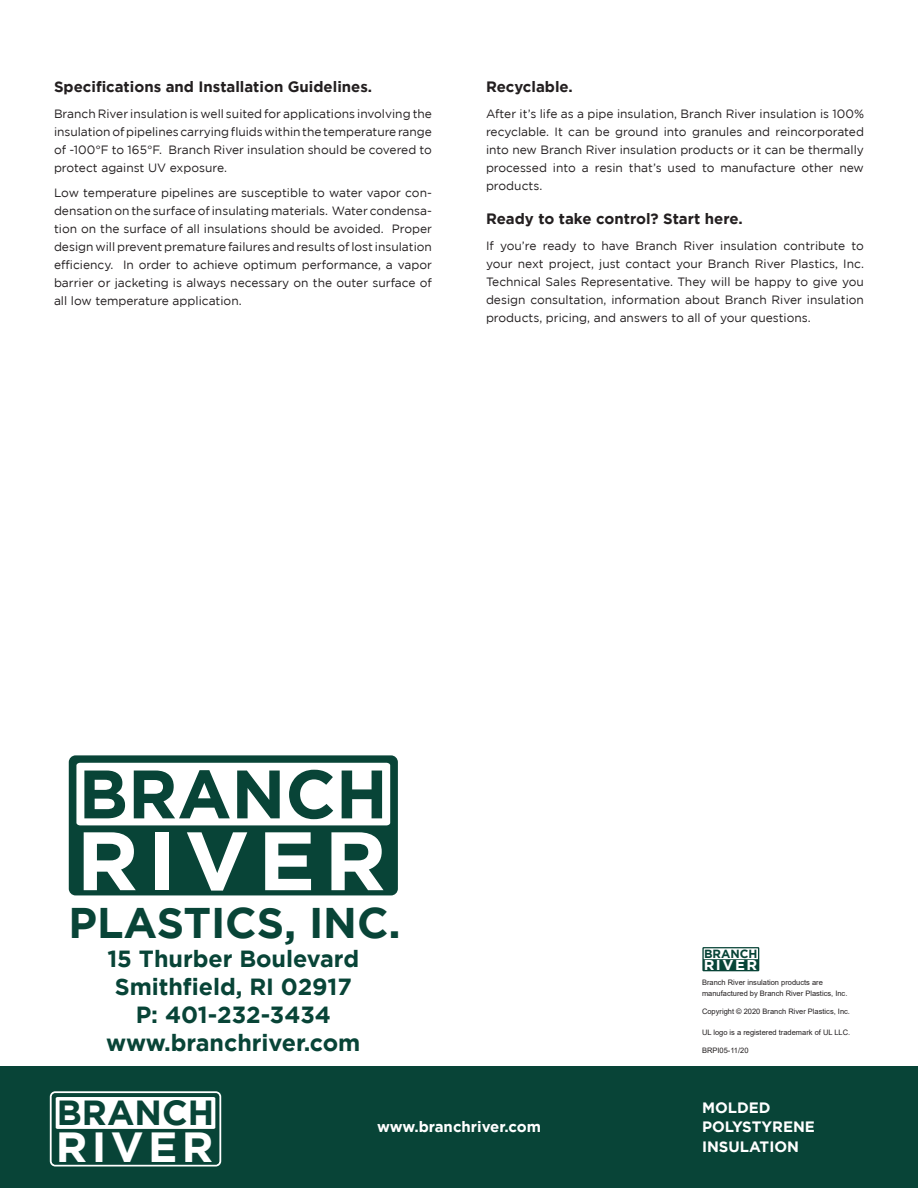
<style>
.page{position:relative;width:918px;height:1188px;background:#fff}
.page>*{position:absolute;margin:0;border:0;box-sizing:border-box;transform-origin:0 0}
.t1{font:700 82.65px "Gotham";letter-spacing:.1em;color:#fff;scale:1.04 1}
.t2{font:700 68.4px "Gotham";color:#084437}
.t3{font:700 42.75px "Gotham";color:#084437}
.t4{font:700 42px "Gotham";letter-spacing:.1em;color:#fff;scale:1.04 1}
.t5{font:700 34.8px "Gotham";color:#084437}
.t6{font:700 23.4px/28px "Gotham";color:#084437;text-align:center}
.Body_Text_Heading{font:700 15px "Gotham";color:#231f20}
.Control__Not_Comprom{font:700 15px/19.5px "Gotham";color:#fff}
.Body_Subhead{font:700 15px "Gotham";color:#fff}
.t7{font:700 14.25px "Gotham";letter-spacing:.1em;color:#fff;scale:1.04 1}
.Body_Text{font:12px/18px "Gotham";color:#231f20;text-align:justify}
.Body_Text_Justified{font:12px/18px "Gotham";color:#231f20;text-align:justify}
.t8{font:700 11.85px "Gotham";color:#084437}
.Legal_Jargin_on_Back{font:7.5px/10.5px "Arial";color:#231f20}
</style>
<div class="page">
<div style="left:0;top:1066px;width:918px;height:122px;background:#084437"></div>
<svg style="left:50px;top:1091px;width:171px;height:76px"></svg>
<svg style="left:703px;top:947px;width:57px;height:25px"></svg>
<div style="left:702px;top:947px;width:57px;height:24px;background:#084437"></div>
<div style="left:704px;top:948px;width:54px;height:11px;background:#fff"></div>
<div style="left:69px;top:755px;width:329px;height:140px;background:#084437;border-radius:7px"></div>
<div style="left:76px;top:763px;width:314px;height:62px;background:#fff"></div>
<p class="Body_Text_Heading" style="left:54px;top:78px;width:320px">Specifications and Installation Guidelines.</p>
<p class="Body_Text" style="left:54px;top:104px;width:380px">Branch River insulation is well suited for applications involving the insulation of pipelines carrying fluids within the temperature range of -100°F to 165°F. Branch River insulation should be covered to protect against UV exposure.</p>
<p class="Body_Text" style="left:54px;top:184px;width:380px">Low temperature pipelines are susceptible to water vapor con&shy;densation on the surface of insulating materials. Water condensa&shy;tion on the surface of all insulations should be avoided. Proper design will prevent premature failures and results of lost insulation efficiency. In order to achieve optimum performance, a vapor barrier or jacketing is always necessary on the outer surface of all low temperature application.</p>
<p class="Body_Text_Heading" style="left:486px;top:78px;width:88px">Recyclable.</p>
<p class="Body_Text_Justified" style="left:486px;top:104px;width:380px">After it’s life as a pipe insulation, Branch River insulation is 100% recyclable. It can be ground into granules and reincorporated into new Branch River insulation products or it can be thermally processed into a resin that’s used to manufacture other new products.</p>
<p class="Body_Text_Heading" style="left:486px;top:210px;width:258px">Ready to take control? Start here.</p>
<p class="Body_Text_Justified" style="left:486px;top:236px;width:380px">If you’re ready to have Branch River insulation contribute to your next project, just contact your Branch River Plastics, Inc.<br>Technical Sales Representative. They will be happy to give you design consultation, information about Branch River insulation products, pricing, and answers to all of your questions.</p>
<p class="t2" style="left:79px;top:755px;width:311px">BRANCH</p>
<p class="t1" style="left:76px;top:813px;width:300px">RIVER</p>
<p class="t3" style="left:69px;top:898px;width:334px">PLASTICS, INC.</p>
<p class="t6" style="left:106px;top:944px;width:256px">15 Thurber Boulevard<br>Smithfield, RI 02917<br>P: 401-232-3434 www.branchriver.com</p>
<p class="t8" style="left:704px;top:947px;width:55px">BRANCH</p>
<p class="t7" style="left:704px;top:957px;width:53px">RIVER</p>
<p class="Legal_Jargin_on_Back" style="left:702px;top:978px;width:147px">Branch River insulation products are manufactured by Branch River Plastics, Inc.</p>
<p class="Legal_Jargin_on_Back" style="left:702px;top:1006px;width:150px">Copyright © 2020 Branch River Plastics, Inc.</p>
<p class="Legal_Jargin_on_Back" style="left:702px;top:1027px;width:150px">UL logo is a registered trademark of UL LLC.</p>
<p class="Legal_Jargin_on_Back" style="left:702px;top:1045px;width:48px">BRPI05-11/20</p>
<p class="t5" style="left:57px;top:1093px;width:159px">BRANCH</p>
<p class="t4" style="left:56px;top:1123px;width:153px">RIVER</p>
<p class="Body_Subhead" style="left:377px;top:1118px;width:165px">www.branchriver.com</p>
<p class="Control__Not_Comprom" style="left:702px;top:1097px;width:114px">MOLDED<br>POLYSTYRENE<br>INSULATION</p>
</div>
